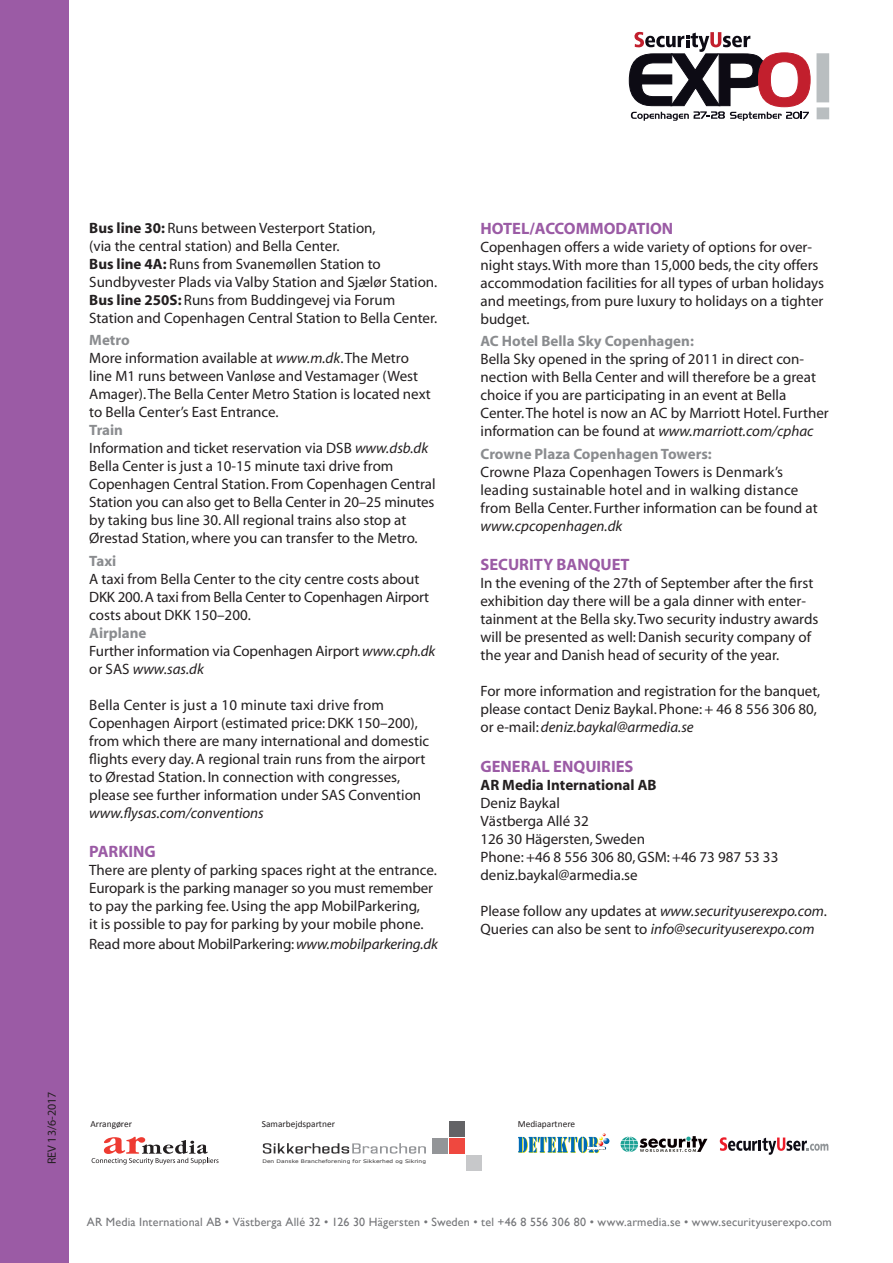
<style>
.page{position:relative;width:893px;height:1263px;background:#fff}
.page>*{position:absolute;margin:0;border:0;box-sizing:border-box;transform-origin:0 0}
.t1{font:700 16.5px "Myriad";color:#9b5ba5}
.t2{font:15px/18px "Myriad";color:#231f20}
.t3{font:italic 15px/18px "Myriad";color:#231f20}
.t4{font:700 15px "Myriad";color:#8a8c8f}
.t5{font:700 15px "Myriad";color:#231f20}
.t6{font:12px "Gill Sans";letter-spacing:.015em;color:#757679}
.t7{font:12px "Myriad";color:#231f20}
.t8{font:9.3px "Calibri";color:#231f20}
.t9{font:4.95px "Verdana";letter-spacing:.01em;color:#312f30;scale:1.21 1}
.s1{font-weight:700}
.s2{font-weight:700;color:#8a8c8f}
.s3{font-style:italic}
.s4{font-style:normal}
</style>
<div class="page">
<div style="left:0;top:0;width:68px;height:1263px;background:#9b5ba5"></div>
<svg style="left:628px;top:32px;width:201px;height:89px"></svg>
<svg style="left:92px;top:1137px;width:127px;height:27px"></svg>
<div style="left:449px;top:1138px;width:16px;height:16px;background:#ef483f"></div>
<div style="left:449px;top:1122px;width:16px;height:15px;background:#636366"></div>
<div style="left:466px;top:1155px;width:15px;height:15px;background:#c7c8ca"></div>
<div style="left:433px;top:1138px;width:15px;height:16px;background:#939598"></div>
<svg style="left:263px;top:1143px;width:163px;height:11px"></svg>
<svg style="left:518px;top:1133px;width:91px;height:20px"></svg>
<svg style="left:620px;top:1136px;width:87px;height:16px"></svg>
<svg style="left:720px;top:1137px;width:108px;height:18px"></svg>
<p class="t2" style="left:89px;top:220px;width:350px"><span class="s1">Bus line 30:</span> Runs between Vesterport Station,<br>(via the central station) and Bella Center.<br><span class="s1">Bus line 4A:</span> Runs from Svanemøllen Station to Sundbyvester Plads via Valby Station and Sjælør Station.<br><span class="s1">Bus line 250S:</span> Runs from Buddingevej via Forum Station and Copenhagen Central Station to Bella Center.</p>
<p class="t2" style="left:89px;top:332px;width:343px"><span class="s2">Metro<br></span>More information available at <span class="s3">www.m.dk</span>. The Metro line M1 runs between Vanløse and Vestamager (West Amager). The Bella Center Metro Station is located next to Bella Center’s East Entrance.</p>
<p class="t2" style="left:89px;top:422px;width:348px"><span class="s2">Train<br></span>Information and ticket reservation via DSB <span class="s3">www.dsb.dk </span>Bella Center is just a 10-15 minute taxi drive from Copenhagen Central Station. From Copenhagen Central Station you can also get to Bella Center in 20–25 minutes by taking bus line 30. All regional trains also stop at Ørestad Station, where you can transfer to the Metro.</p>
<p class="t4" style="left:89px;top:553px;width:29px">Taxi</p>
<p class="t2" style="left:89px;top:570px;width:341px">A taxi from Bella Center to the city centre costs about<br>DKK 200. A taxi from Bella Center to Copenhagen Airport costs about DKK 150–200.</p>
<p class="t2" style="left:89px;top:624px;width:348px"><span class="s2">Airplane<br></span>Further information via Copenhagen Airport <span class="s3">www.cph.dk </span>or SAS <span class="s3">www.sas.dk</span></p>
<p class="t2" style="left:89px;top:696px;width:342px">Bella Center is just a 10 minute taxi drive from Copenhagen Airport (estimated price: DKK 150–200), from which there are many international and domestic flights every day. A regional train runs from the airport to Ørestad Station. In connection with congresses, please see further information under SAS Convention</p>
<p class="t3" style="left:89px;top:804px;width:176px">www.flysas.com/conventions</p>
<p class="t1" style="left:89px;top:843px;width:67px">PARKING</p>
<p class="t2" style="left:89px;top:862px;width:349px">There are plenty of parking spaces right at the entrance.<br>Europark is the parking manager so you must remember to pay the parking fee. Using the app MobilParkering,<br>it is possible to pay for parking by your mobile phone.</p>
<p class="t2" style="left:89px;top:936px;width:350px">Read more about MobilParkering: <span class="s3">www.mobilparkering.dk</span></p>
<p class="t1" style="left:480px;top:220px;width:67px">Hote l/accommo</p>
<p class="t1" style="left:616px;top:220px;width:22px">dation</p>
<p class="t2" style="left:480px;top:239px;width:345px">Copenhagen offers a wide variety of options for over&shy;night stays. With more than 15,000 beds, the city offers accommodation facilities for all types of urban holidays and meetings, from pure luxury to holidays on a tighter budget.</p>
<p class="t4" style="left:480px;top:334px;width:215px">AC Hotel Bella Sky Copenhagen:</p>
<p class="t2" style="left:480px;top:351px;width:350px">Bella Sky opened in the spring of 2011 in direct con&shy;nection with Bella Center and will therefore be a great choice if you are participating in an event at Bella Center. The hotel is now an AC by Marriott Hotel. Further information can be found at <span class="s3">www.marriott.com/cphac</span></p>
<p class="t4" style="left:480px;top:446px;width:233px">Crowne Plaza Copenhagen Towers:</p>
<p class="t2" style="left:480px;top:463px;width:339px">Crowne Plaza Copenhagen Towers is Denmark’s leading sustainable hotel and in walking distance from Bella Center. Further information can be found at</p>
<p class="t3" style="left:480px;top:517px;width:143px">www.cpcopenhagen.dk</p>
<p class="t1" style="left:480px;top:556px;width:151px">SECURITY BANQUET</p>
<p class="t2" style="left:480px;top:575px;width:339px">In the evening of the 27th of September after the first exhibition day there will be a gala dinner with enter&shy;tainment at the Bella sky. Two security industry awards will be presented as well: Danish security company of the year and Danish head of security of the year.</p>
<p class="t2" style="left:480px;top:683px;width:341px">For more information and registration for the banquet, please contact Deniz Baykal. Phone: + 46 8 556 306 80, or e-mail: <span class="s3">deniz.baykal@armedia.se</span></p>
<p class="t1" style="left:480px;top:758px;width:154px">GENERAL ENQUIRIES</p>
<p class="t5" style="left:480px;top:777px;width:178px">AR Media International AB</p>
<p class="t2" style="left:480px;top:795px;width:299px">Deniz Baykal<br>Västberga Allé 32<br>126 30 Hägersten, Sweden<br>Phone: +46 8 556 306 80, GSM: +46 73 987 53 33 deniz.baykal@armedia.se</p>
<p class="t3" style="left:480px;top:903px;width:348px"><span class="s4">Please follow any updates at</span> www.securityuserexpo.com<span class="s4">.<br>Queries can also be sent to</span> info@securityuserexpo.com</p>
<p class="t7" style="left:46px;top:1164px;width:74px;rotate:-90deg">REV 13/6-2017</p>
<p class="t8" style="left:91px;top:1118px;width:43px">Arrangører</p>
<p class="t8" style="left:262px;top:1118px;width:75px">Samarbejdspartner</p>
<p class="t8" style="left:518px;top:1118px;width:59px">Mediapartnere</p>
<p class="t9" style="left:262px;top:1158px;width:137px">Den Danske Brancheforening for Sikkerhed og Sikring</p>
<p class="t6" style="left:87px;top:1215px;width:746px">AR Media International AB • Västberga Allé 32 • 126 30 Hägersten • Sweden • tel +46 8 556 306 80 • www.armedia.se • www.securityuserexpo.com</p>
</div>
